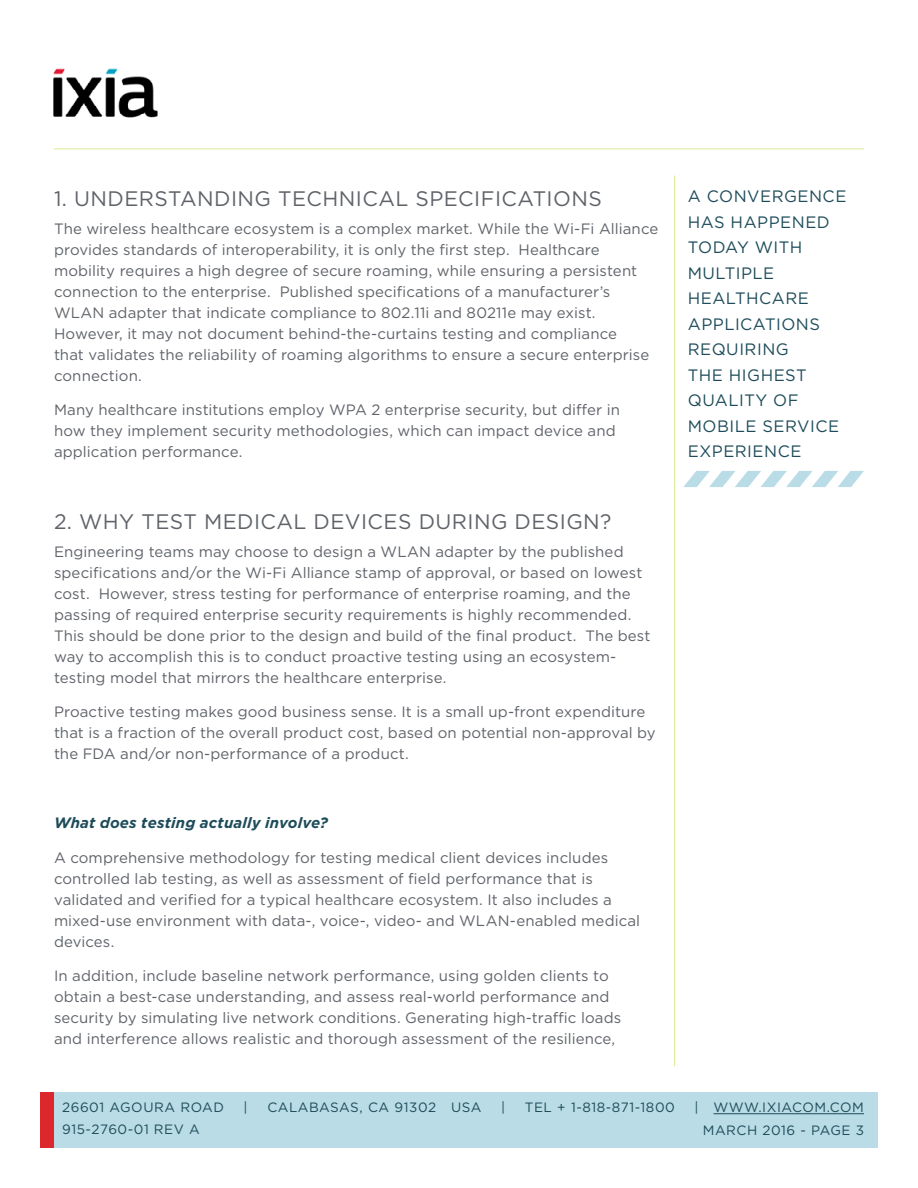
<style>
.page{position:relative;width:918px;height:1188px;background:#fff}
.page>*{position:absolute;margin:0;border:0;box-sizing:border-box;transform-origin:0 0}
.Subheader{font:21px "Gotham";letter-spacing:.02em;color:#5f6369}
.Right_Side{font:16.5px/25.5px "Gotham";letter-spacing:.03em;color:#1e4c5a}
.Body{font:15px/21px "Gotham";letter-spacing:.005em;color:#5f6369}
.Body-2{font:italic 700 15px "Gotham";letter-spacing:.01em;color:#1e4c5a}
.t1{font:13.5px "Gotham";letter-spacing:.04em;color:#1e4c5a}
</style>
<div class="page">
<hr style="left:54px;top:148px;width:810px;height:1px;background:#dcea90">
<img style="left:53px;top:68px;width:105px;height:50px">
<hr style="left:674px;top:176px;width:1px;height:890px;background:#dcea90">
<div style="left:40px;top:1093px;width:838px;height:55px;background:#b9dce6"></div>
<hr style="left:714px;top:1113px;width:150px;height:1px;background:#1e4c5a">
<div style="left:40px;top:1093px;width:14px;height:55px;background:#dc272d"></div>
<svg style="left:683px;top:471px;width:181px;height:16px"></svg>
<p class="Subheader" style="left:54px;top:185px;width:549px">1. UNDERSTANDING TECHNICAL SPECIFICATIONS</p>
<p class="Body" style="left:54px;top:217px;width:606px">The wireless healthcare ecosystem is a complex market. While the Wi-Fi Alliance provides standards of interoperability, it is only the first step. Healthcare mobility requires a high degree of secure roaming, while ensuring a persistent connection to the enterprise. Published specifications of a manufacturer’s WLAN adapter that indicate compliance to 802.11i and 80211e may exist.<br>However, it may not document behind-the-curtains testing and compliance<br>that validates the reliability of roaming algorithms to ensure a secure enterprise connection.</p>
<p class="Body" style="left:54px;top:399px;width:568px">Many healthcare institutions employ WPA 2 enterprise security, but differ in how they implement security methodologies, which can impact device and application performance.</p>
<p class="Subheader" style="left:54px;top:508px;width:559px">2. WHY TEST MEDICAL DEVICES DURING DESIGN?</p>
<p class="Body" style="left:54px;top:541px;width:598px">Engineering teams may choose to design a WLAN adapter by the published specifications and/or the Wi-Fi Alliance stamp of approval, or based on lowest cost. However, stress testing for performance of enterprise roaming, and the passing of required enterprise security requirements is highly recommended.<br>This should be done prior to the design and build of the final product. The best way to accomplish this is to conduct proactive testing using an ecosystem&shy;testing model that mirrors the healthcare enterprise.</p>
<p class="Body" style="left:54px;top:701px;width:603px">Proactive testing makes good business sense. It is a small up-front expenditure that is a fraction of the overall product cost, based on potential non-approval by the FDA and/or non-performance of a product.</p>
<p class="Body-2" style="left:54px;top:813px;width:276px">What does testing actually involve?</p>
<p class="Body" style="left:54px;top:847px;width:588px">A comprehensive methodology for testing medical client devices includes controlled lab testing, as well as assessment of field performance that is validated and verified for a typical healthcare ecosystem. It also includes a mixed-use environment with data-, voice-, video- and WLAN-enabled medical devices.</p>
<p class="Body" style="left:54px;top:965px;width:569px">In addition, include baseline network performance, using golden clients to obtain a best-case understanding, and assess real-world performance and security by simulating live network conditions. Generating high-traffic loads and interference allows realistic and thorough assessment of the resilience,</p>
<p class="Right_Side" style="left:688px;top:183px;width:160px">A CONVERGENCE<br>HAS HAPPENED<br>TODAY WITH<br>MULTIPLE<br>HEALTHCARE<br>APPLICATIONS<br>REQUIRING<br>THE HIGHEST<br>QUALITY OF<br>MOBILE SERVICE<br>EXPERIENCE</p>
<p class="t1" style="left:62px;top:1099px;width:163px">26601 AGOURA ROAD</p>
<p class="t1" style="left:244px;top:1099px;width:6px">|</p>
<p class="t1" style="left:267px;top:1099px;width:216px">CALABASAS, CA 91302 USA</p>
<p class="t1" style="left:501px;top:1099px;width:6px">|</p>
<p class="t1" style="left:525px;top:1099px;width:151px">TEL + 1-818-871-1800</p>
<p class="t1" style="left:695px;top:1099px;width:171px">| WWW.IXIACOM.COM</p>
<p class="t1" style="left:62px;top:1121px;width:139px">915-2760-01 REV A</p>
<p class="t1" style="left:703px;top:1121px;width:163px">MARCH 2016 - PAGE 3</p>
</div>
